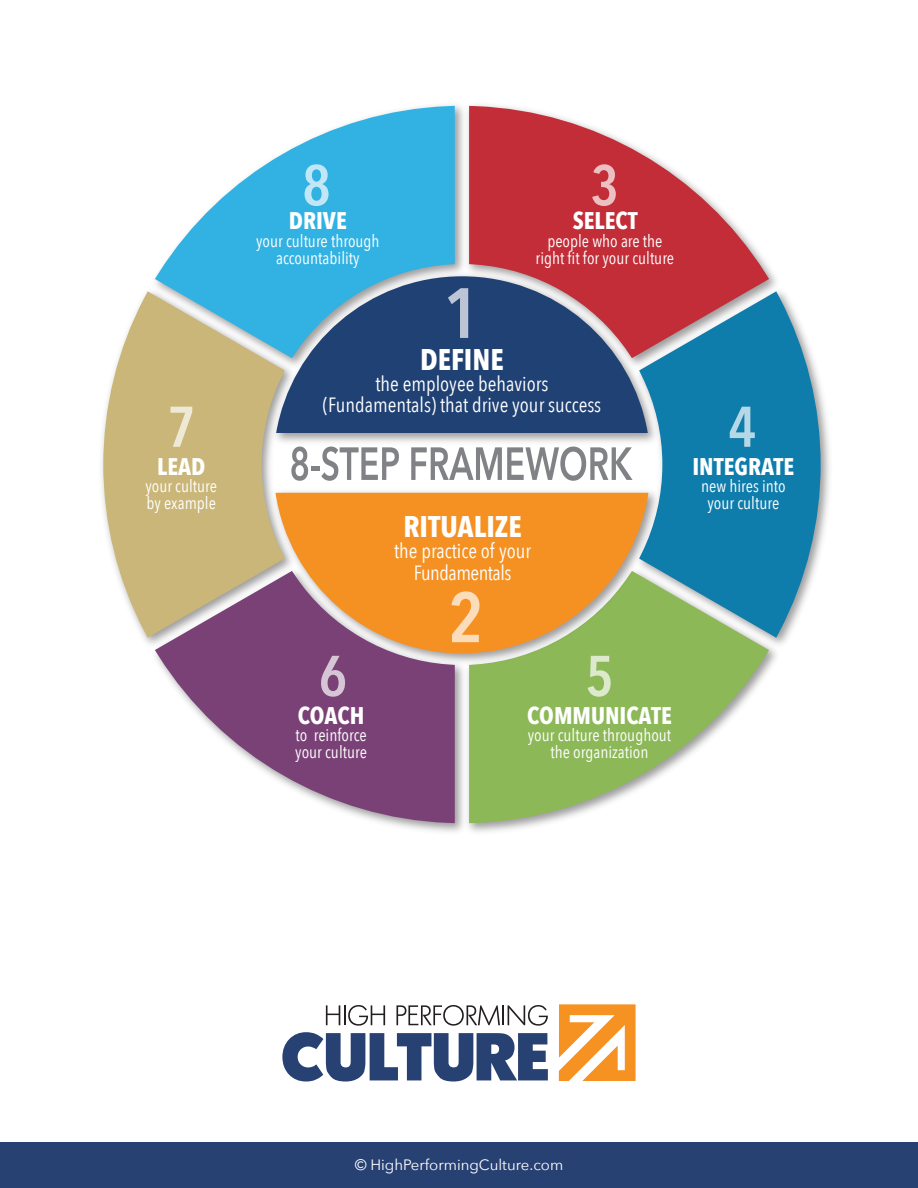
<style>
.page{position:relative;width:918px;height:1188px;background:#fff}
.page>*{position:absolute;margin:0;border:0;box-sizing:border-box;transform-origin:0 0}
.t1{font:600 70.35px "Avenir Next Condensed";color:rgb(255 255 255/.7)}
.t2{font:600 56.7px "Avenir Next Condensed";color:rgb(255 255 255/.7)}
.t3{font:700 29.85px "Avenir Next Condensed";color:#fff}
.t4{font:700 24px "Avenir Next Condensed";color:#fff}
.t5{font:20.55px/21.3px "Avenir Next Condensed";color:#fff;text-align:center}
.t6{font:17.1px/17.1px "Avenir Next Condensed";color:#fff;text-align:center}
.t7{font:15px "Avenir Next";color:#fff}
</style>
<div class="page">
<svg style="left:326px;top:1005px;width:59px;height:21px"></svg>
<svg style="left:396px;top:1005px;width:104px;height:21px"></svg>
<hr style="left:502px;top:1005px;width:2px;height:20px;background:#231f20">
<svg style="left:508px;top:1005px;width:40px;height:21px"></svg>
<svg style="left:282px;top:1032px;width:266px;height:50px"></svg>
<svg style="left:559px;top:1004px;width:77px;height:77px"></svg>
<div style="left:0;top:1142px;width:918px;height:46px;background:#284173"></div>
<svg style="left:103px;top:292px;width:168px;height:346px;background:#d0bf8a"></svg>
<svg style="left:470px;top:106px;width:299px;height:178px;fill:#c22d38"></svg>
<img style="left:663px;top:284px;width:167px;height:358px">
<svg style="left:660px;top:291px;width:161px;height:347px;background:#3688af"></svg>
<img style="left:147px;top:105px;width:323px;height:268px">
<svg style="left:155px;top:106px;width:300px;height:252px;fill:#32b2e3"></svg>
<img style="left:470px;top:564px;width:314px;height:268px">
<svg style="left:470px;top:571px;width:299px;height:252px;fill:#8cb858"></svg>
<img style="left:147px;top:564px;width:323px;height:268px">
<svg style="left:155px;top:571px;width:300px;height:252px;fill:#7a4177"></svg>
<img style="left:269px;top:269px;width:394px;height:179px">
<svg style="left:276px;top:276px;width:372px;height:157px;background:#3f5681"></svg>
<img style="left:268px;top:485px;width:395px;height:184px">
<svg style="left:275px;top:493px;width:373px;height:160px;background:#e0933c"></svg>
<svg style="left:291px;top:447px;width:17px;height:34px"></svg>
<div style="left:311px;top:466px;width:9px;height:5px;background:#808285"></div>
<svg style="left:321px;top:447px;width:78px;height:34px"></svg>
<svg style="left:411px;top:447px;width:222px;height:34px"></svg>
<h2 class="t2" style="left:168px;top:378px;width:30px">7</h2>
<h3 class="t4" style="left:157px;top:452px;width:50px">LEAD</h3>
<p class="t6" style="left:145px;top:476px;width:73px;text-align:left">your culture by example</p>
<h2 class="t2" style="left:302px;top:136px;width:30px">8</h2>
<h3 class="t4" style="left:289px;top:206px;width:59px">DRIVE</h3>
<p class="t6" style="left:256px;top:231px;width:125px">your culture through accountability</p>
<h1 class="t1" style="left:444px;top:253px;width:37px">1</h1>
<h2 class="t2" style="left:590px;top:136px;width:30px">3</h2>
<h3 class="t4" style="left:573px;top:206px;width:66px">SELECT</h3>
<p class="t6" style="left:536px;top:231px;width:140px">people who are the right fit for your culture</p>
<h3 class="t3" style="left:420px;top:341px;width:85px">DEFINE</h3>
<p class="t5" style="left:323px;top:372px;width:280px">the employee behaviors (Fundamentals) that drive your success</p>
<h3 class="t3" style="left:404px;top:508px;width:120px">RITUALIZE</h3>
<p class="t5" style="left:394px;top:540px;width:139px">the practice of your<br>Fundamentals</p>
<h2 class="t2" style="left:319px;top:627px;width:30px">6</h2>
<h3 class="t4" style="left:298px;top:700px;width:68px">COACH</h3>
<p class="t6" style="left:295px;top:725px;width:73px;text-align:left">to reinforce your culture</p>
<h1 class="t1" style="left:449px;top:557px;width:37px">2</h1>
<h2 class="t2" style="left:585px;top:627px;width:30px">5</h2>
<h3 class="t4" style="left:527px;top:700px;width:146px">COMMUNICATE</h3>
<p class="t6" style="left:528px;top:725px;width:145px">your culture throughout the organization</p>
<h2 class="t2" style="left:728px;top:378px;width:30px">4</h2>
<h3 class="t4" style="left:692px;top:452px;width:103px">INTEGRATE</h3>
<p class="t6" style="left:701px;top:476px;width:86px">new hires into your culture</p>
<p class="t7" style="left:355px;top:1152px;width:210px">© HighPerformingCulture.com</p>
</div>
